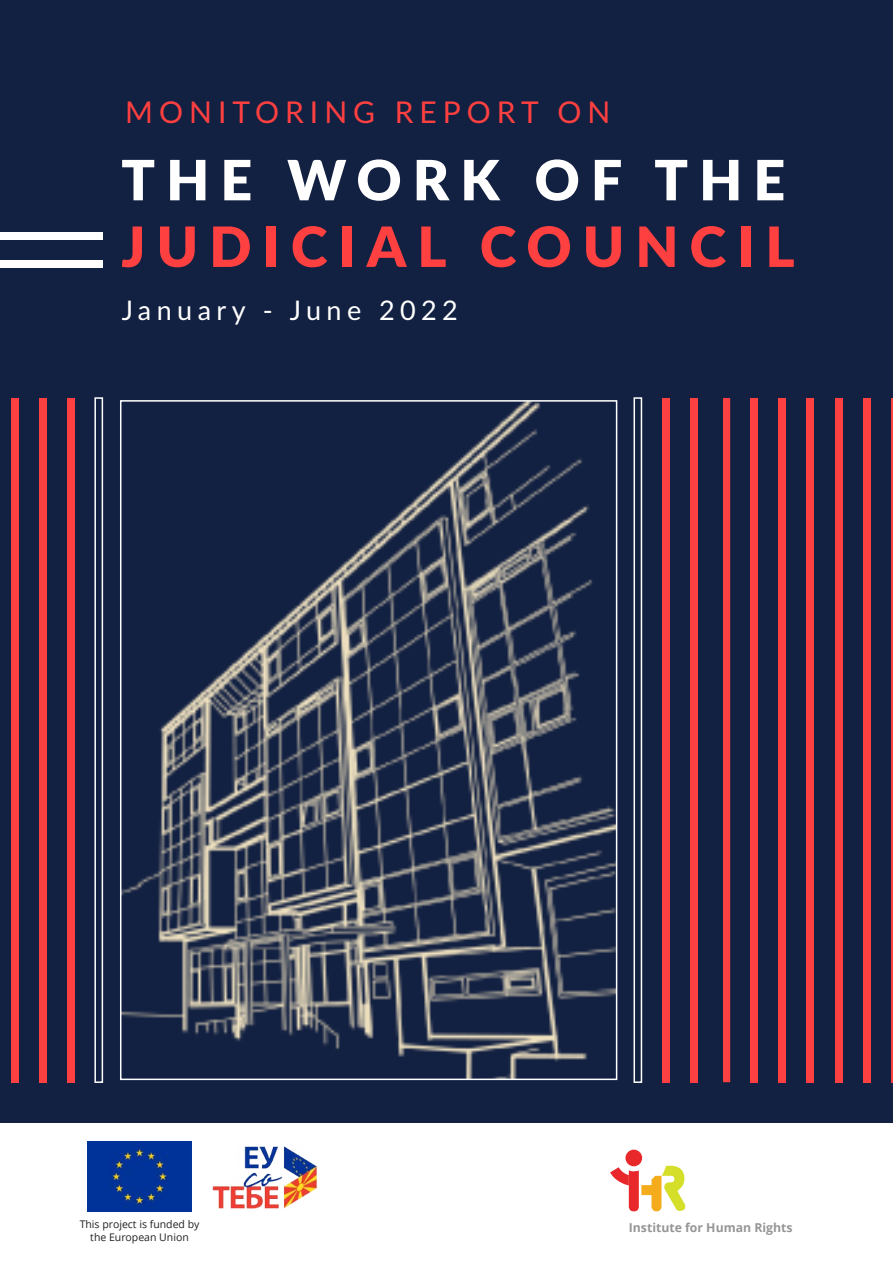
<style>
.page{position:relative;width:893px;height:1263px;background:#fff}
.page>*{position:absolute;margin:0;border:0;box-sizing:border-box;transform-origin:0 0}
.t1{font:30px "Lato";letter-spacing:.2em;color:#ff4040}
.t2{font:27px "Lato";letter-spacing:.2em;color:#fff}
.t3{font:700 12.3px "Open Sans";color:#959695}
.t4{font:10.5px/12.6px "Open Sans";color:#231f20;text-align:center}
</style>
<div class="page">
<div style="left:0;top:0;width:893px;height:1122px;background:#122041"></div>
<img style="left:87px;top:1142px;width:105px;height:69px">
<div style="left:625px;top:1150px;width:17px;height:16px;background:#e8282a;border-radius:50%"></div>
<svg style="left:610px;top:1166px;width:76px;height:46px"></svg>
<svg style="left:120px;top:400px;width:498px;height:681px"></svg>
<div style="left:11px;top:398px;width:7px;height:684px;background:#ff4040"></div>
<div style="left:67px;top:398px;width:8px;height:684px;background:#ff4040"></div>
<div style="left:94px;top:397px;width:9px;height:686px;border:2px solid #fff"></div>
<div style="left:39px;top:398px;width:8px;height:684px;background:#ff4040"></div>
<hr style="left:891px;top:398px;width:2px;height:684px;background:#ff4040">
<div style="left:836px;top:398px;width:7px;height:684px;background:#ff4040"></div>
<div style="left:863px;top:398px;width:8px;height:684px;background:#ff4040"></div>
<div style="left:779px;top:398px;width:7px;height:684px;background:#ff4040"></div>
<div style="left:723px;top:398px;width:7px;height:684px;background:#ff4040"></div>
<div style="left:751px;top:398px;width:7px;height:684px;background:#ff4040"></div>
<div style="left:807px;top:398px;width:7px;height:684px;background:#ff4040"></div>
<div style="left:662px;top:398px;width:7px;height:684px;background:#ff4040"></div>
<div style="left:633px;top:397px;width:9px;height:686px;border:2px solid #fff"></div>
<div style="left:690px;top:398px;width:7px;height:684px;background:#ff4040"></div>
<div style="left:0;top:261px;width:102px;height:7px;background:#fff"></div>
<div style="left:0;top:233px;width:102px;height:7px;background:#fff"></div>
<img style="left:212px;top:1146px;width:106px;height:63px">
<svg style="left:122px;top:160px;width:32px;height:40px"></svg>
<svg style="left:170px;top:160px;width:35px;height:40px"></svg>
<svg style="left:224px;top:160px;width:26px;height:40px"></svg>
<svg style="left:287px;top:160px;width:59px;height:40px"></svg>
<svg style="left:358px;top:159px;width:42px;height:42px"></svg>
<svg style="left:417px;top:160px;width:33px;height:40px"></svg>
<svg style="left:464px;top:160px;width:36px;height:40px"></svg>
<svg style="left:536px;top:159px;width:42px;height:42px"></svg>
<svg style="left:595px;top:160px;width:26px;height:40px"></svg>
<svg style="left:655px;top:160px;width:32px;height:40px"></svg>
<svg style="left:703px;top:160px;width:35px;height:40px"></svg>
<svg style="left:757px;top:160px;width:26px;height:40px"></svg>
<svg style="left:122px;top:226px;width:20px;height:41px"></svg>
<svg style="left:160px;top:226px;width:35px;height:41px"></svg>
<svg style="left:213px;top:226px;width:37px;height:41px"></svg>
<div style="left:266px;top:226px;width:10px;height:41px;background:#ff4040"></div>
<svg style="left:293px;top:226px;width:34px;height:41px"></svg>
<div style="left:342px;top:226px;width:10px;height:41px;background:#ff4040"></div>
<svg style="left:366px;top:226px;width:41px;height:41px"></svg>
<svg style="left:421px;top:226px;width:25px;height:41px"></svg>
<svg style="left:481px;top:226px;width:35px;height:41px"></svg>
<svg style="left:528px;top:226px;width:42px;height:41px"></svg>
<svg style="left:586px;top:226px;width:35px;height:41px"></svg>
<svg style="left:639px;top:226px;width:36px;height:41px"></svg>
<svg style="left:691px;top:226px;width:35px;height:41px"></svg>
<div style="left:741px;top:226px;width:9px;height:41px;background:#ff4040"></div>
<svg style="left:769px;top:226px;width:25px;height:41px"></svg>
<h1 class="t1" style="left:125px;top:91px;width:487px">MONITORING REPORT ON</h1>
<h2 class="t2" style="left:122px;top:291px;width:338px">January - June 2022</h2>
<p class="t4" style="left:80px;top:1218px;width:121px">This project is funded by the European Union</p>
<p class="t3" style="left:629px;top:1219px;width:165px">Institute for Human Rights</p>
</div>
